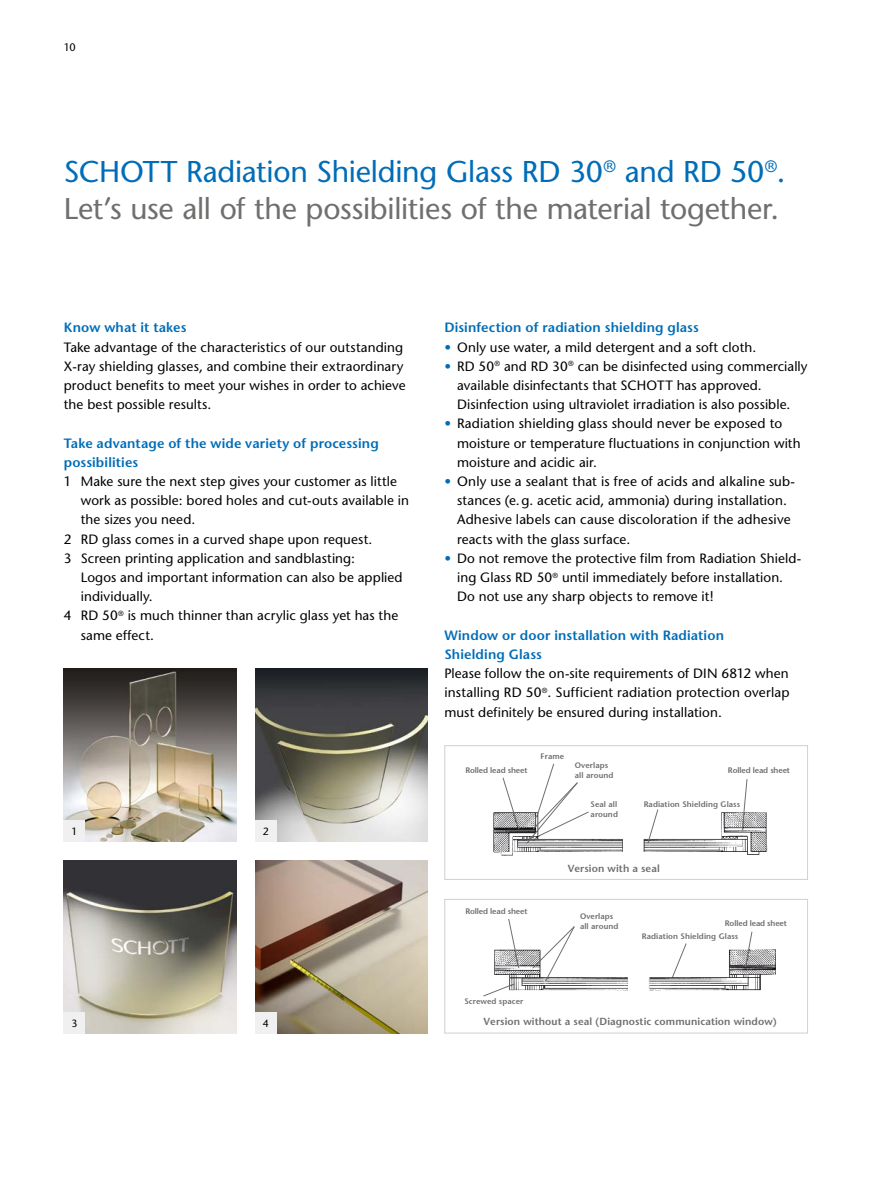
<style>
.page{position:relative;width:893px;height:1191px;background:#fff}
.page>*{position:absolute;margin:0;border:0;box-sizing:border-box;transform-origin:0 0}
.t1{font:500 30px/37.5px "Stone Sans Std";letter-spacing:-.01em;color:#6f6f6e}
.t2{font:500 13.5px/19.2px "Stone Sans Std";letter-spacing:.01em;color:#000}
.t3{font:600 13.5px/19.2px "Stone Sans Std";letter-spacing:.01em;color:#006db8}
.t4{font:500 10.8px "Stone Sans Std";color:#000}
.t5{font:500 10.5px "Stone Sans Std";color:#000}
.t6{font:600 10.2px "Stone Sans Std";letter-spacing:.01em;color:#6f6f6e}
.t7{font:600 7.95px/10.2px "Stone Sans Std";letter-spacing:.01em;color:#6f6f6e}
.t8{font:600 7.95px "Stone Sans Std";letter-spacing:-.015em;color:#6f6f6e}
.s1{color:#006db8}
</style>
<div class="page">
<img style="left:64px;top:668px;width:172px;height:173px">
<div style="left:64px;top:820px;width:21px;height:21px;background:#f0f0f0"></div>
<img style="left:255px;top:668px;width:172px;height:173px">
<div style="left:255px;top:820px;width:21px;height:21px;background:#f0f0f0"></div>
<img style="left:64px;top:860px;width:172px;height:173px">
<div style="left:64px;top:1012px;width:21px;height:21px;background:#f0f0f0"></div>
<img style="left:483px;top:949px;width:293px;height:48px">
<svg style="left:745px;top:931px;width:8px;height:36px"></svg>
<svg style="left:672px;top:943px;width:15px;height:34px"></svg>
<svg style="left:508px;top:919px;width:11px;height:49px"></svg>
<svg style="left:483px;top:983px;width:32px;height:13px"></svg>
<svg style="left:533px;top:926px;width:42px;height:55px"></svg>
<div style="left:444px;top:899px;width:364px;height:134px;border:1px solid #cfd0d0"></div>
<img style="left:493px;top:809px;width:275px;height:47px">
<svg style="left:742px;top:779px;width:6px;height:51px"></svg>
<svg style="left:502px;top:777px;width:17px;height:52px"></svg>
<svg style="left:526px;top:763px;width:63px;height:80px"></svg>
<svg style="left:647px;top:809px;width:11px;height:35px"></svg>
<div style="left:444px;top:745px;width:364px;height:134px;border:1px solid #cfd0d0"></div>
<img style="left:255px;top:860px;width:172px;height:173px">
<div style="left:255px;top:1012px;width:21px;height:21px;background:#f0f0f0"></div>
<p class="t4" style="left:64px;top:40px;width:14px">10</p>
<h1 class="t1" style="left:64px;top:152px;width:723px"><span class="s1">SCHOTT Radiation Shielding Glass RD 30</span><sup>®</sup> <span class="s1">and RD 50</span><sup>®</sup><span class="s1">.<br></span>Let’s use all of the possibilities of the material together.</h1>
<p class="t3" style="left:64px;top:318px;width:124px">Know what it takes</p>
<p class="t2" style="left:64px;top:337px;width:343px">Take advantage of the characteristics of our outstanding X-ray shielding glasses, and combine their extraordinary product benefits to meet your wishes in order to achieve the best possible results.</p>
<p class="t3" style="left:64px;top:433px;width:317px">Take advantage of the wide variety of processing possibilities</p>
<p class="t2" style="left:64px;top:472px;width:335px">1 Make sure the next step gives your customer as little</p>
<p class="t2" style="left:81px;top:491px;width:330px">work as possible: bored holes and cut-outs available in</p>
<p class="t2" style="left:81px;top:510px;width:116px">the sizes you need.</p>
<p class="t2" style="left:64px;top:529px;width:310px">2 RD glass comes in a curved shape upon request.</p>
<p class="t2" style="left:64px;top:548px;width:293px">3 Screen printing application and sandblasting:</p>
<p class="t2" style="left:81px;top:568px;width:323px">Logos and important information can also be applied</p>
<p class="t2" style="left:81px;top:587px;width:74px">individually.</p>
<p class="t2" style="left:64px;top:606px;width:336px">4 RD 50<sup>®</sup> is much thinner than acrylic glass yet has the</p>
<p class="t2" style="left:81px;top:625px;width:75px">same effect.</p>
<p class="t3" style="left:444px;top:318px;width:256px">Disinfection of radiation shielding glass</p>
<p class="t2" style="left:444px;top:337px;width:313px"><span class="s1">•</span> Only use water, a mild detergent and a soft cloth.</p>
<p class="t2" style="left:457px;top:356px;width:352px;text-indent:-13px"><span class="s1">•</span> RD 50<sup>®</sup> and RD 30<sup>®</sup> can be disinfected using commercially available disinfectants that SCHOTT has approved.<br>Disinfection using ultraviolet irradiation is also possible.</p>
<p class="t2" style="left:457px;top:414px;width:345px;text-indent:-13px"><span class="s1">•</span> Radiation shielding glass should never be exposed to moisture or temperature fluctuations in conjunction with moisture and acidic air.</p>
<p class="t2" style="left:457px;top:472px;width:339px;text-indent:-13px"><span class="s1">•</span> Only use a sealant that is free of acids and alkaline sub&shy;stances (e.g. acetic acid, ammonia) during installation.<br>Adhesive labels can cause discoloration if the adhesive reacts with the glass surface.</p>
<p class="t2" style="left:457px;top:548px;width:346px;text-indent:-13px"><span class="s1">•</span> Do not remove the protective film from Radiation Shield&shy;ing Glass RD 50<sup>®</sup> until immediately before installation.<br>Do not use any sharp objects to remove it!</p>
<p class="t3" style="left:444px;top:625px;width:281px">Window or door installation with Radiation<br>Shielding Glass</p>
<p class="t2" style="left:444px;top:664px;width:347px;text-align:justify">Please follow the on-site requirements of DIN 6812 when installing RD 50<sup>®</sup>. Sufficient radiation protection overlap must definitely be ensured during installation.</p>
<p class="t7" style="left:541px;top:751px;width:25px">Frame</p>
<p class="t8" style="left:465px;top:765px;width:64px">Rolled lead sheet</p>
<p class="t7" style="left:575px;top:760px;width:40px">Overlaps all around</p>
<p class="t7" style="left:591px;top:799px;width:29px">Seal all around</p>
<p class="t7" style="left:644px;top:799px;width:98px">Radiation Shielding Glass</p>
<p class="t8" style="left:728px;top:765px;width:64px">Rolled lead sheet</p>
<p class="t7" style="left:591px;top:814px;width:28px">Seal all</p>
<p class="t5" style="left:71px;top:824px;width:8px">1</p>
<p class="t5" style="left:263px;top:824px;width:8px">2</p>
<p class="t6" style="left:568px;top:862px;width:94px">Version with a seal</p>
<p class="t8" style="left:465px;top:906px;width:64px">Rolled lead sheet</p>
<p class="t7" style="left:580px;top:910px;width:40px">Overlaps all around</p>
<p class="t8" style="left:725px;top:918px;width:64px">Rolled lead sheet</p>
<p class="t7" style="left:642px;top:931px;width:98px">Radiation Shielding Glass</p>
<p class="t7" style="left:464px;top:995px;width:60px">Screwed spacer</p>
<p class="t5" style="left:71px;top:1016px;width:8px">3</p>
<p class="t5" style="left:263px;top:1016px;width:8px">4</p>
<p class="t6" style="left:483px;top:1014px;width:295px">Version without a seal (Diagnostic communication window)</p>
</div>
